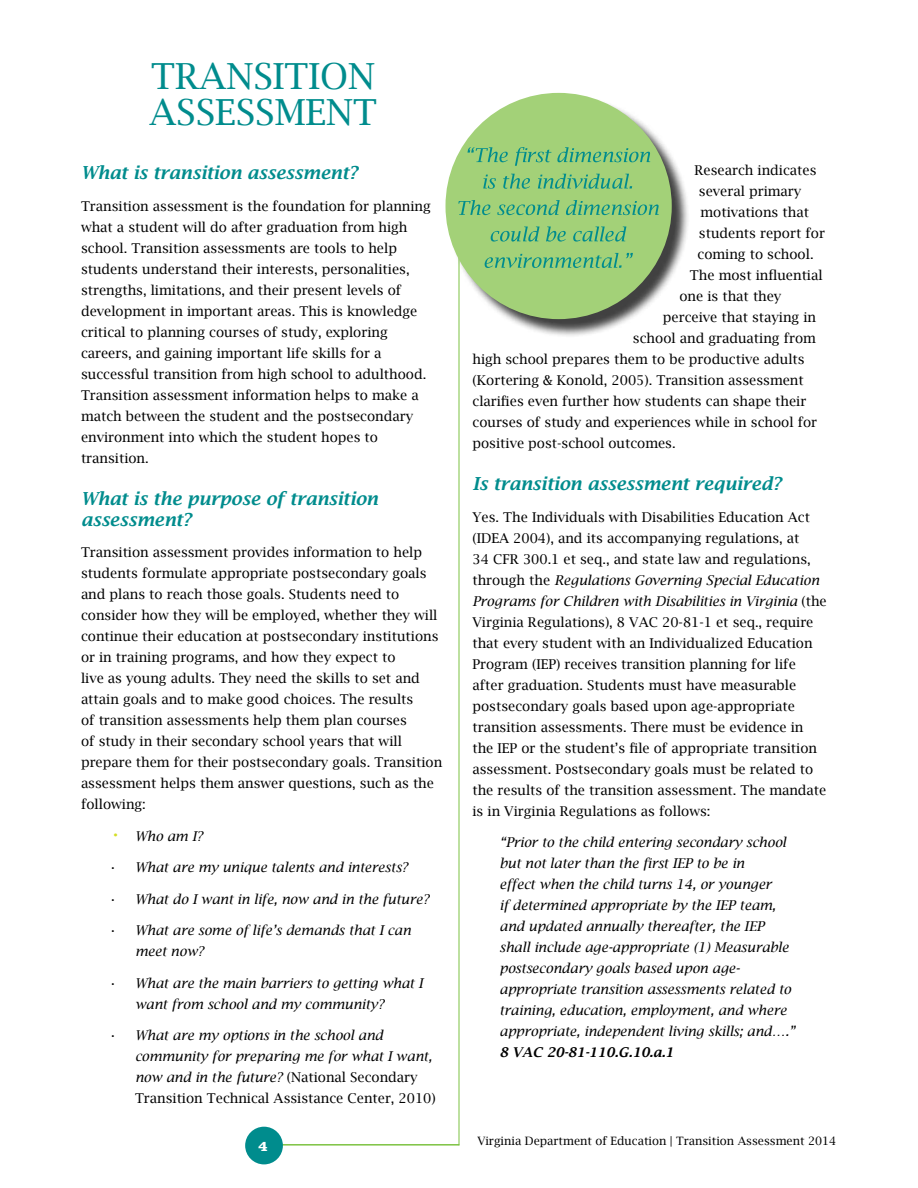
<style>
.page{position:relative;width:918px;height:1188px;background:#fff}
.page>*{position:absolute;margin:0;border:0;box-sizing:border-box;transform-origin:0 0}
.t1{font:36px/36px "Lucida Bright";color:#008c8d}
.t2{font:italic 18px/21px "Lucida Bright";color:#008c8d}
.t3{font:700 15px "Clarendon";color:#fff}
.t4{font:13.5px/21px "Lucida Bright";color:#000}
.t5{font:italic 600 13.5px/21px "Lucida Bright";color:#000}
.t6{font:italic 13.5px "Lucida Bright";color:#000}
.t7{font:11.55px "Lucida Bright";color:#000}
.s1{font-size:21px;color:#d4de25}
.s2{font-weight:400;font-style:normal}
.s3{font-weight:600;font-style:italic}
</style>
<div class="page">
<hr style="left:280px;top:1144px;width:179px;height:2px;background:#7dc242">
<div style="left:245px;top:1127px;width:38px;height:37px;background:#008c8d;border-radius:50%"></div>
<hr style="left:459px;top:162px;width:1px;height:983px;background:#7dc242">
<hr style="left:275px;top:1145px;width:184px;height:1px;background:#7dc242">
<div style="left:448px;top:95px;width:242px;height:243px;background:#000;opacity:.75"></div>
<div style="left:446px;top:93px;width:226px;height:226px;background:#a3d178;border-radius:50%"></div>
<svg style="left:485px;top:253px;width:148px;height:15px"></svg>
<svg style="left:491px;top:227px;width:135px;height:15px"></svg>
<svg style="left:458px;top:200px;width:201px;height:15px"></svg>
<svg style="left:483px;top:174px;width:149px;height:15px"></svg>
<svg style="left:467px;top:147px;width:183px;height:19px"></svg>
<h1 class="t1" style="left:149px;top:57px;width:203px">Transition<br>Assessment</h1>
<h2 class="t2" style="left:81px;top:162px;width:278px">What is transition assessment?</h2>
<p class="t4" style="left:81px;top:195px;width:351px">Transition assessment is the foundation for planning what a student will do after graduation from high school. Transition assessments are tools to help students understand their interests, personalities, strengths, limitations, and their present levels of development in important areas. This is knowledge critical to planning courses of study, exploring careers, and gaining important life skills for a successful transition from high school to adulthood.<br>Transition assessment information helps to make a match between the student and the postsecondary environment into which the student hopes to transition.</p>
<h2 class="t2" style="left:81px;top:488px;width:299px">What is the purpose of transition assessment?</h2>
<p class="t4" style="left:81px;top:542px;width:363px">Transition assessment provides information to help students formulate appropriate postsecondary goals and plans to reach those goals. Students need to consider how they will be employed, whether they will continue their education at postsecondary institutions or in training programs, and how they expect to<br>live as young adults. They need the skills to set and attain goals and to make good choices. The results<br>of transition assessments help them plan courses<br>of study in their secondary school years that will prepare them for their postsecondary goals. Transition assessment helps them answer questions, such as the following:</p>
<p class="t5" style="left:108px;top:825px;width:96px"><span class="s1">•</span> Who am I?</p>
<p class="t5" style="left:108px;top:857px;width:301px">• What are my unique talents and interests?</p>
<p class="t5" style="left:108px;top:888px;width:323px">• What do I want in life, now and in the future?</p>
<p class="t5" style="left:135px;top:920px;width:277px;text-indent:-27px">• What are some of life’s demands that I can meet now?</p>
<p class="t5" style="left:135px;top:972px;width:291px;text-indent:-27px">• What are the main barriers to getting what I want from school and my community?</p>
<p class="t5" style="left:135px;top:1025px;width:302px;text-indent:-27px">• What are my options in the school and community for preparing me for what I want, now and in the future? <span class="s2">(National Secondary Transition Technical Assistance Center, 2010)</span></p>
<p class="t3" style="left:258px;top:1136px;width:11px">4</p>
<p class="t4" style="left:694px;top:159px;width:123px">Research indicates</p>
<p class="t4" style="left:699px;top:180px;width:104px">several primary</p>
<p class="t4" style="left:700px;top:201px;width:110px">motivations that</p>
<p class="t4" style="left:699px;top:222px;width:127px">students report for</p>
<p class="t4" style="left:697px;top:243px;width:118px">coming to school.</p>
<p class="t4" style="left:690px;top:264px;width:134px">The most influential</p>
<p class="t4" style="left:679px;top:285px;width:103px">one is that they</p>
<p class="t4" style="left:663px;top:306px;width:155px">perceive that staying in</p>
<p class="t4" style="left:633px;top:328px;width:183px">school and graduating from</p>
<p class="t4" style="left:472px;top:349px;width:334px">high school prepares them to be productive adults</p>
<p class="t4" style="left:472px;top:370px;width:333px">(Kortering &amp; Konold, 2005). Transition assessment</p>
<p class="t4" style="left:472px;top:391px;width:335px">clarifies even further how students can shape their</p>
<p class="t4" style="left:472px;top:412px;width:346px">courses of study and experiences while in school for</p>
<p class="t4" style="left:472px;top:433px;width:205px">positive post-school outcomes.</p>
<h2 class="t2" style="left:472px;top:473px;width:310px">Is transition assessment required?</h2>
<p class="t4" style="left:472px;top:506px;width:356px">Yes. The Individuals with Disabilities Education Act (IDEA 2004), and its accompanying regulations, at<br>34 CFR 300.1 et seq., and state law and regulations, through the <span class="s3">Regulations Governing Special Education Programs for Children with Disabilities in Virginia</span> (the Virginia Regulations), 8 VAC 20-81-1 et seq., require that every student with an Individualized Education Program (IEP) receives transition planning for life after graduation. Students must have measurable postsecondary goals based upon age-appropriate transition assessments. There must be evidence in the IEP or the student’s file of appropriate transition assessment. Postsecondary goals must be related to the results of the transition assessment. The mandate is in Virginia Regulations as follows:</p>
<p class="t5" style="left:500px;top:832px;width:297px">“Prior to the child entering secondary school but not later than the first IEP to be in<br>effect when the child turns 14, or younger<br>if determined appropriate by the IEP team, and updated annually thereafter, the IEP shall include age-appropriate (1) Measurable postsecondary goals based upon age&shy;appropriate transition assessments related to training, education, employment, and where appropriate, independent living skills; and….”</p>
<p class="t6" style="left:500px;top:1044px;width:176px">8 VAC 20-81-110.G.10.a.1</p>
<p class="t7" style="left:477px;top:1134px;width:360px">Virginia Department of Education | Transition Assessment 2014</p>
</div>
